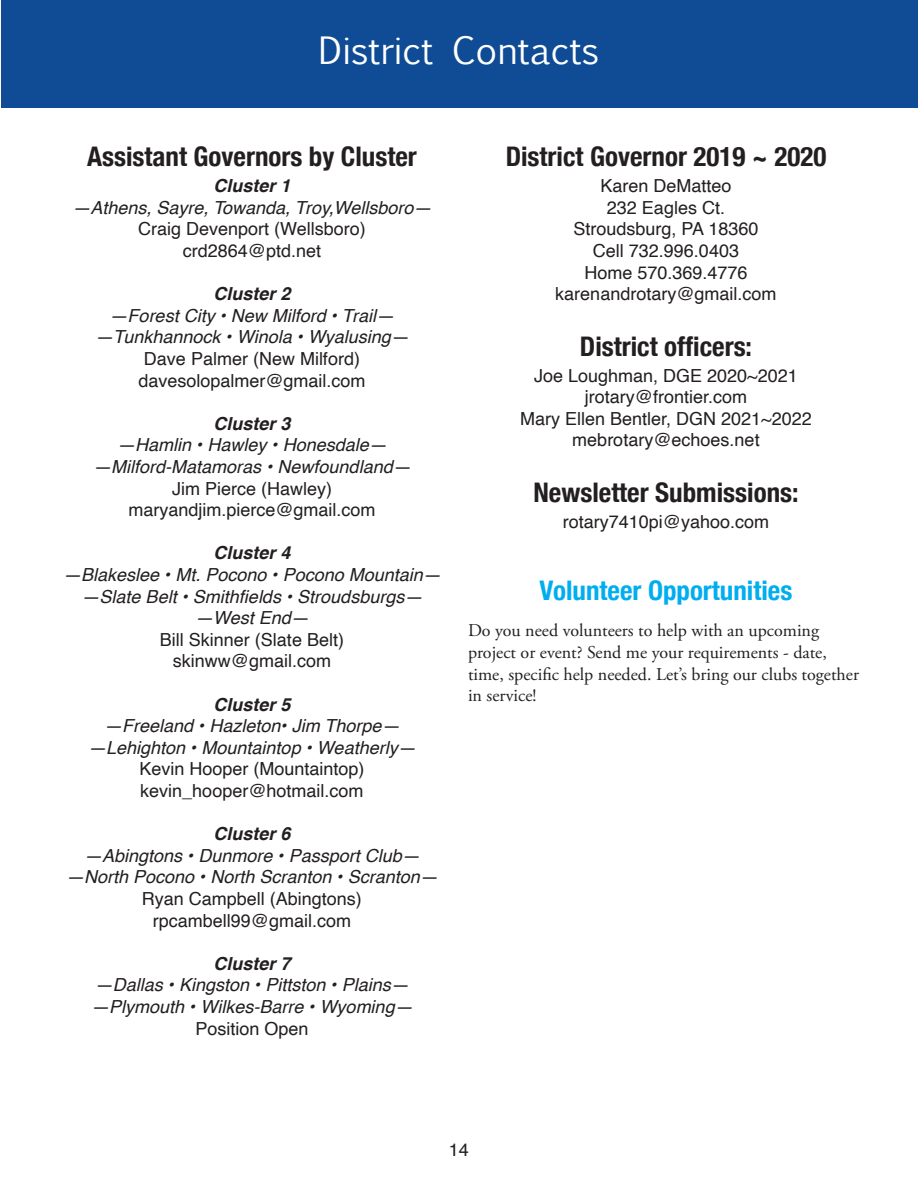
<style>
.page{position:relative;width:918px;height:1188px;background:#fff}
.page>*{position:absolute;margin:0;border:0;box-sizing:border-box;transform-origin:0 0}
.t1{font:36px "Euphemia UCAS";color:#fff}
.t2{font:700 condensed 27px "Helvetica Neue";color:#231f20}
.t3{font:700 condensed 27px "Helvetica Neue";color:#00aeef}
.t4{font:18px/21.6px "Helvetica";color:#231f20;text-align:center}
.t5{font:italic 18px/21.6px "Helvetica";color:#231f20;text-align:center}
.t6{font:18px/21.6px "Adobe Garamond Pro";color:#231f20}
.t7{font:italic 700 18px "Helvetica";color:#231f20}
</style>
<div class="page">
<div style="left:1px;top:0;width:916px;height:108px;background:#0f4c95"></div>
<h1 class="t1" style="left:319px;top:25px;width:282px">District Contacts</h1>
<h1 class="t1" style="left:349px;top:25px;width:221px">District News</h1>
<h2 class="t2" style="left:87px;top:140px;width:331px">Assistant Governors by Cluster</h2>
<p class="t7" style="left:213px;top:178px;width:79px">Cluster 1</p>
<p class="t5" style="left:72px;top:198px;width:361px">—Athens, Sayre, Towanda, Troy,Wellsboro—</p>
<p class="t4" style="left:138px;top:220px;width:229px">Craig Devenport (Wellsboro) crd2864@ptd.net</p>
<p class="t7" style="left:213px;top:286px;width:79px">Cluster 2</p>
<p class="t5" style="left:95px;top:306px;width:315px">—Forest City • New Milford • Trail— —Tunkhannock • Winola • Wyalusing—</p>
<p class="t4" style="left:138px;top:349px;width:229px">Dave Palmer (New Milford) davesolopalmer@gmail.com</p>
<p class="t7" style="left:214px;top:416px;width:79px">Cluster 3</p>
<p class="t5" style="left:93px;top:436px;width:319px">—Hamlin • Hawley • Honesdale— —Milford-Matamoras • Newfoundland—</p>
<p class="t4" style="left:128px;top:479px;width:249px">Jim Pierce (Hawley) maryandjim.pierce@gmail.com</p>
<p class="t7" style="left:214px;top:545px;width:79px">Cluster 4</p>
<p class="t5" style="left:63px;top:565px;width:379px">—Blakeslee • Mt. Pocono • Pocono Mountain— —Slate Belt • Smithfields • Stroudsburgs— —West End—</p>
<p class="t4" style="left:160px;top:630px;width:186px">Bill Skinner (Slate Belt) skinww@gmail.com</p>
<p class="t7" style="left:213px;top:697px;width:79px">Cluster 5</p>
<p class="t5" style="left:88px;top:716px;width:329px">—Freeland • Hazleton• Jim Thorpe— —Lehighton • Mountaintop • Weatherly—</p>
<p class="t4" style="left:139px;top:760px;width:227px;text-align:left">Kevin Hooper (Mountaintop) kevin_hooper@hotmail.com</p>
<p class="t7" style="left:213px;top:826px;width:79px">Cluster 6</p>
<p class="t5" style="left:66px;top:846px;width:373px">—Abingtons • Dunmore • Passport Club— —North Pocono • North Scranton • Scranton—</p>
<p class="t4" style="left:142px;top:889px;width:222px">Ryan Campbell (Abingtons) rpcambell99@gmail.com</p>
<p class="t7" style="left:213px;top:956px;width:79px">Cluster 7</p>
<p class="t5" style="left:91px;top:976px;width:323px;text-align:left">—Dallas • Kingston • Pittston • Plains— —Plymouth • Wilkes-Barre • Wyoming—</p>
<p class="t4" style="left:195px;top:1019px;width:115px">Position Open</p>
<h2 class="t2" style="left:506px;top:140px;width:322px">District Governor 2019 ~ 2020</h2>
<p class="t4" style="left:555px;top:176px;width:223px">Karen DeMatteo<br>232 Eagles Ct.<br>Stroudsburg, PA 18360<br>Cell 732.996.0403<br>Home 570.369.4776 karenandrotary@gmail.com</p>
<h2 class="t2" style="left:580px;top:330px;width:174px">District officers:</h2>
<p class="t4" style="left:520px;top:366px;width:293px">Joe Loughman, DGE 2020~2021 jrotary@frontier.com<br>Mary Ellen Bentler, DGN 2021~2022 mebrotary@echoes.net</p>
<h2 class="t2" style="left:533px;top:476px;width:267px">Newsletter Submissions:</h2>
<p class="t4" style="left:563px;top:512px;width:208px">rotary7410pi@yahoo.com</p>
<h2 class="t3" style="left:540px;top:574px;width:254px">Volunteer Opportunities</h2>
<p class="t6" style="left:468px;top:622px;width:392px">Do you need volunteers to help with an upcoming project or event? Send me your requirements - date, time, specific help needed. Let’s bring our clubs together in service!</p>
<p class="t4" style="left:449px;top:1141px;width:22px">14</p>
</div>
